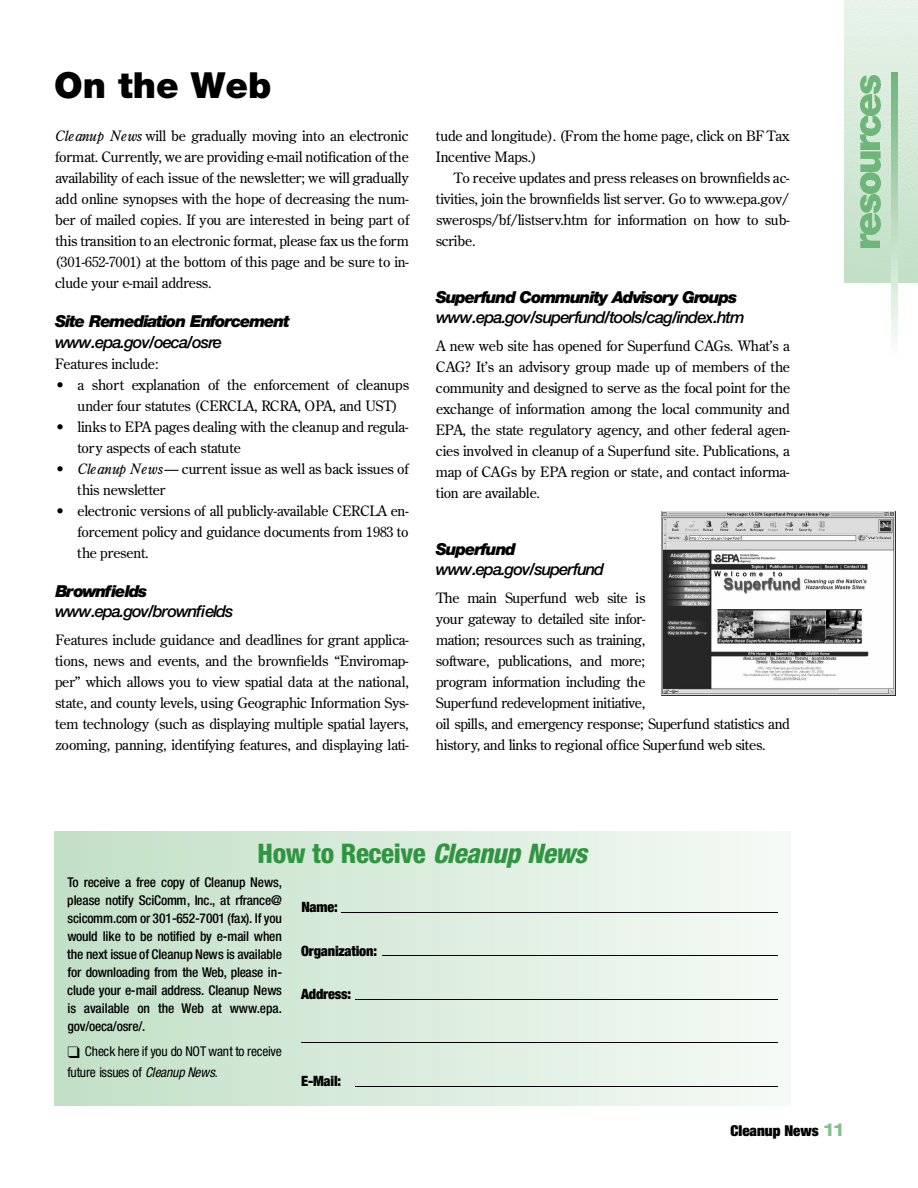
<style>
.page{position:relative;width:918px;height:1188px;background:#fff}
.page>*{position:absolute;margin:0;border:0;box-sizing:border-box;transform-origin:0 0}
.t1{font:900 36px "Helvetica Neue";color:#000}
.t2{font:800 condensed 27px "Helvetica Neue";letter-spacing:-.015em;color:#309540}
.t3{font:italic 500 16.5px "Helvetica Neue";color:#000}
.t4{font:italic 900 16.5px "Helvetica Neue";letter-spacing:-.07em;color:#000}
.t5{font:900 expanded 15px "Helvetica Neue";color:#000}
.t6{font:14.25px/21px "Century Old Style";letter-spacing:-.025em;color:#000;text-align:justify}
.t7{font:900 condensed 14.25px "Helvetica Neue";color:#000}
.t8{font:500 condensed 13.5px/18px "Helvetica Neue";color:#000;text-align:justify}
.t9{font:condensed 13.5px/21px "Helvetica Neue";letter-spacing:-.03em;color:#000}
.s1{font-style:italic}
.s2{font-weight:700;font-size:18px;color:#83c08d}
</style>
<div class="page">
<img style="left:845px;top:0;width:73px;height:283px">
<img style="left:859px;top:173px;width:21px;height:75px">
<img style="left:859px;top:152px;width:21px;height:19px">
<img style="left:859px;top:75px;width:21px;height:74px">
<img style="left:891px;top:72px;width:7px;height:274px">
<img style="left:54px;top:831px;width:729px;height:275px">
<hr style="left:342px;top:912px;width:436px;height:1px;background:#000">
<hr style="left:382px;top:956px;width:396px;height:1px;background:#000">
<hr style="left:355px;top:999px;width:423px;height:1px;background:#000">
<hr style="left:301px;top:1042px;width:477px;height:1px;background:#000">
<hr style="left:355px;top:1086px;width:423px;height:1px;background:#000">
<div style="left:660px;top:512px;width:237px;height:186px;background:linear-gradient(to right,#fff,#fff)"></div>
<img style="left:662px;top:512px;width:234px;height:183px">
<h1 class="t1" style="left:54px;top:73px;width:219px">On the Web</h1>
<p class="t6" style="left:55px;top:126px;width:356px"><span class="s1">Cleanup News</span>will be gradually moving into an electro n i c f o rmat. Curre n t l y, we are providing e-mail notification of the availability of each issue of the newsletter; we will gradually add online synopses with the hope of decreasing the num&shy;ber of mailed copies. If you are interested in being part of this transition to an electronic format, please fax us the form (301-652-7001) at the bottom of this page and be sure to in&shy;clude your e-mail addre s s .</p>
<p class="t4" style="left:55px;top:315px;width:236px">Site Remediation Enforc e m e n t</p>
<p class="t3" style="left:55px;top:336px;width:168px">w w w. e p a . g o v / o e c a / o s re</p>
<p class="t6" style="left:55px;top:354px;width:105px">F e a t u res include:</p>
<p class="t6" style="left:78px;top:375px;width:333px;text-indent:-22px">• a short explanation of the enforcement of cleanups under four statutes (CERCLA, RCRA, OPA, and UST)</p>
<p class="t6" style="left:77px;top:417px;width:333px;text-indent:-22px">• links to EPA pages dealing with the cleanup and re g u l a&shy;t o ry aspects of each statute</p>
<p class="t6" style="left:77px;top:459px;width:333px;text-indent:-22px">• <span class="s1">Cleanup News</span> — current issue as well as back issues of this newsletter</p>
<p class="t6" style="left:77px;top:501px;width:333px;text-indent:-22px">• e l e c t ronic versions of all publicly-available CERCLA en&shy;f o rcement policy and guidance documents from 1983 to the pre s e n t .</p>
<p class="t4" style="left:55px;top:585px;width:94px">B ro w n fields</p>
<p class="t3" style="left:55px;top:605px;width:180px">w w w. e p a . g o v / b ro w n fie l d s</p>
<p class="t6" style="left:55px;top:630px;width:355px">F e a t u res include guidance and deadlines for grant applica&shy;tions, news and events, and the bro w n fields “Enviro m a p&shy;per” which allows you to view spatial data at the national, state, and county levels, using Geographic Information Sys&shy;tem technology (such as displaying multiple spatial layers, zooming, panning, identifying features, and displaying lati-</p>
<p class="t6" style="left:436px;top:126px;width:355px">tude and longitude). (From the home page, click on BF Ta x<br>Incentive Maps.)</p>
<p class="t6" style="left:436px;top:168px;width:355px;text-indent:18px">To receive updates and press releases on bro w n fields ac&shy;tivities, join the bro w n fields list serv e r. Go to www. e p a . g o v / s w e ro s p s / b f / l i s t s e rv.htm for information on how to sub&shy;s c r i b e .</p>
<p class="t4" style="left:436px;top:291px;width:303px">S u p e rfund Community Advisory Gro u p s</p>
<p class="t3" style="left:436px;top:311px;width:310px">w w w. e p a . g o v / s u p e rf u n d / t o o l s / c a g / i n d e x . h t m</p>
<p class="t6" style="left:436px;top:336px;width:356px">A new web site has opened for Superfund CAGs. What’s a CAG? It’s an advisory group made up of members of the community and designed to serve as the focal point for the exchange of information among the local community and E PA, the state re g u l a t o ry agency, and other federal agen&shy;cies involved in cleanup of a Superfund site. Publications, a map of CAGs by EPA region or state, and contact inform a&shy;tion are available.</p>
<p class="t4" style="left:436px;top:543px;width:82px">S u p e rfund</p>
<p class="t3" style="left:436px;top:563px;width:170px">w w w. e p a . g o v / s u p e rf u n d</p>
<p class="t6" style="left:436px;top:588px;width:356px;text-align:left">The main Superfund web site is<br>your gateway to detailed site infor-<br>mation; re s o u rces such as training,<br>s o f t w a re, publications, and more ;<br>p rogram information including the<br>S u p e rfund redevelopment initiative,<br>oil spills, and emergency response; Superfund statistics and h i s t o ry, and links to regional office Superfund web sites.</p>
<h2 class="t2" style="left:257px;top:843px;width:331px">How to Receive <span class="s1">Cleanup News</span></h2>
<p class="t7" style="left:301px;top:902px;width:38px">N a m e :</p>
<p class="t7" style="left:301px;top:945px;width:77px">O r g a n i z a t i o n :</p>
<p class="t7" style="left:301px;top:989px;width:51px">A d d r e s s :</p>
<p class="t8" style="left:67px;top:874px;width:216px">To receive a free copy of Cleanup News, please notify SciComm, I n c. , at rfra n c e @ scicomm.com or 301-652-7001 (fax). If you would like to be notified by e-mail when the next issue of Cleanup News is ava i l a b l e for downloading from the We b, please in&shy;clude your e-mail address. Cleanup News is available on the Web at www. e p a . g ov / o e c a / o s re / .</p>
<p class="t9" style="left:67px;top:1042px;width:216px">❑ Check here if you do NOT want to receive future issues of <span class="s1">Cleanup News.</span></p>
<p class="t7" style="left:301px;top:1076px;width:42px">E - M a i l :</p>
<p class="t5" style="left:731px;top:1126px;width:115px">Cleanup News <span class="s2">11</span></p>
</div>
